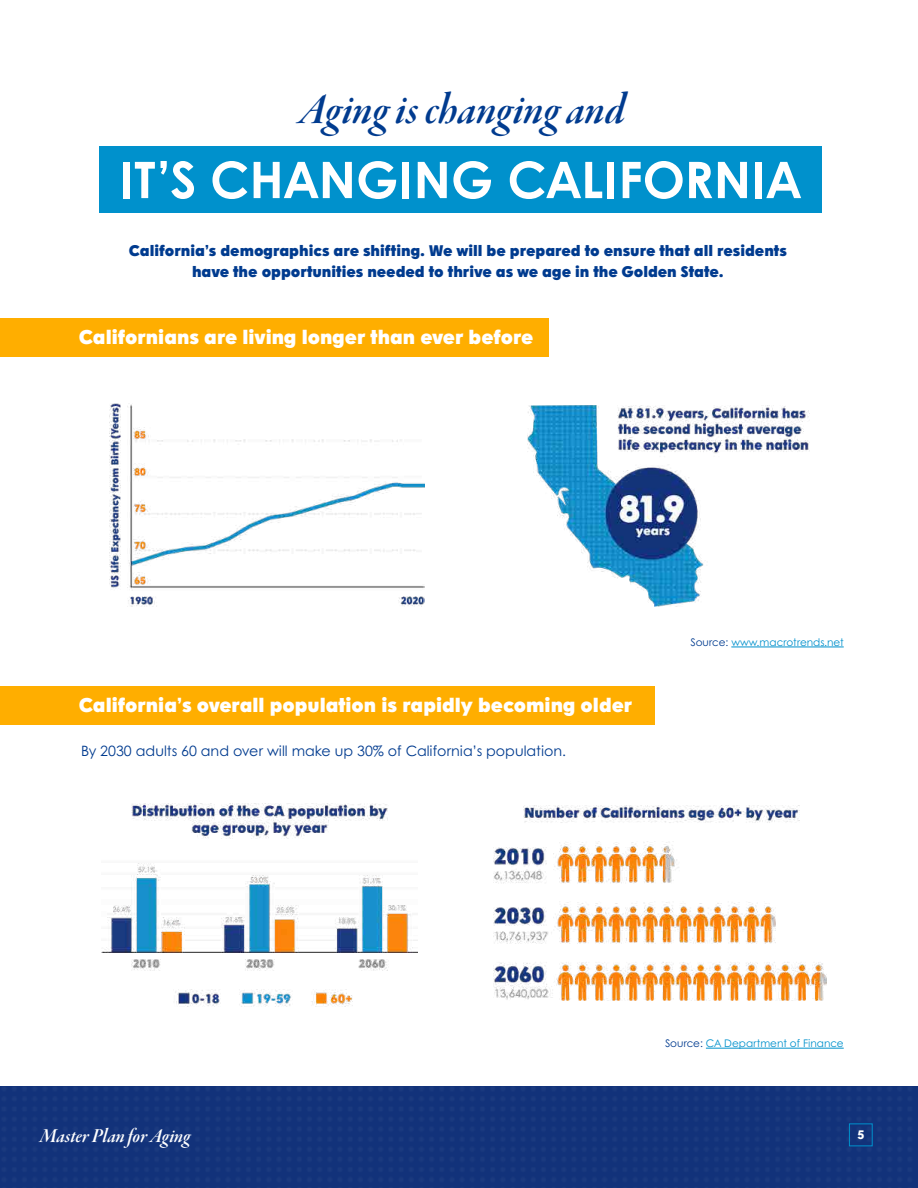
<style>
.page{position:relative;width:918px;height:1188px;background:#fff}
.page>*{position:absolute;margin:0;border:0;box-sizing:border-box;transform-origin:0 0}
.t1{font:700 50.4px "Century Gothic";color:#fff}
.t2{font:46.5px "Garamond Premr Pro Smbd It Disp";color:#003b8f}
.t3{font:21px "Garamond Premr Pro Smbd It Disp";color:#fff}
.t4{font:900 19.35px "Century Gothic";color:#fff}
.t5{font:900 15px/21px "Century Gothic";color:#003b8f;text-align:center}
.t6{font:14.25px "Century Gothic";color:#003b8f}
.t7{font:800 12px "Century Gothic";color:#fff}
.t8{font:10.5px "Century Gothic";color:#0091cc}
.s1{color:#003b8f}
</style>
<div class="page">
<div style="left:100px;top:146px;width:722px;height:67px;background:#0091cc"></div>
<div style="left:0;top:319px;width:549px;height:38px;background:#ffae00"></div>
<div style="left:0;top:687px;width:654px;height:38px;background:#ffae00"></div>
<div style="left:0;top:1086px;width:918px;height:102px;background:#12327a"></div>
<div style="left:849px;top:1124px;width:24px;height:22px;border:1px solid #0091cc"></div>
<img style="left:110px;top:404px;width:314px;height:202px">
<hr style="left:731px;top:647px;width:113px;height:1px;background:#0091cc">
<img style="left:527px;top:405px;width:283px;height:202px">
<img style="left:101px;top:803px;width:317px;height:204px">
<hr style="left:706px;top:1048px;width:138px;height:1px;background:#0091cc">
<img style="left:494px;top:806px;width:333px;height:194px">
<h1 class="t2" style="left:299px;top:85px;width:327px">Aging is changing and</h1>
<p class="t1" style="left:119px;top:146px;width:684px">IT’S CHANGING CALIFORNIA</p>
<p class="t5" style="left:129px;top:240px;width:659px">California’s demographics are shifting. We will be prepared to ensure that all residents have the opportunities needed to thrive as we age in the Golden State.</p>
<h2 class="t4" style="left:79px;top:323px;width:456px">Californians are living longer than ever before</h2>
<h2 class="t4" style="left:79px;top:691px;width:555px">California’s overall population is rapidly becoming older</h2>
<p class="t6" style="left:81px;top:742px;width:486px">By 2030 adults 60 and over will make up 30% of California’s population.</p>
<p class="t8" style="left:691px;top:636px;width:155px"><span class="s1">Source:</span> www.macrotrends.net</p>
<p class="t8" style="left:665px;top:1037px;width:180px"><span class="s1">Source:</span> CA Department of Finance</p>
<p class="t3" style="left:40px;top:1125px;width:152px">Master Plan for Aging</p>
<p class="t7" style="left:857px;top:1127px;width:8px">5</p>
</div>
